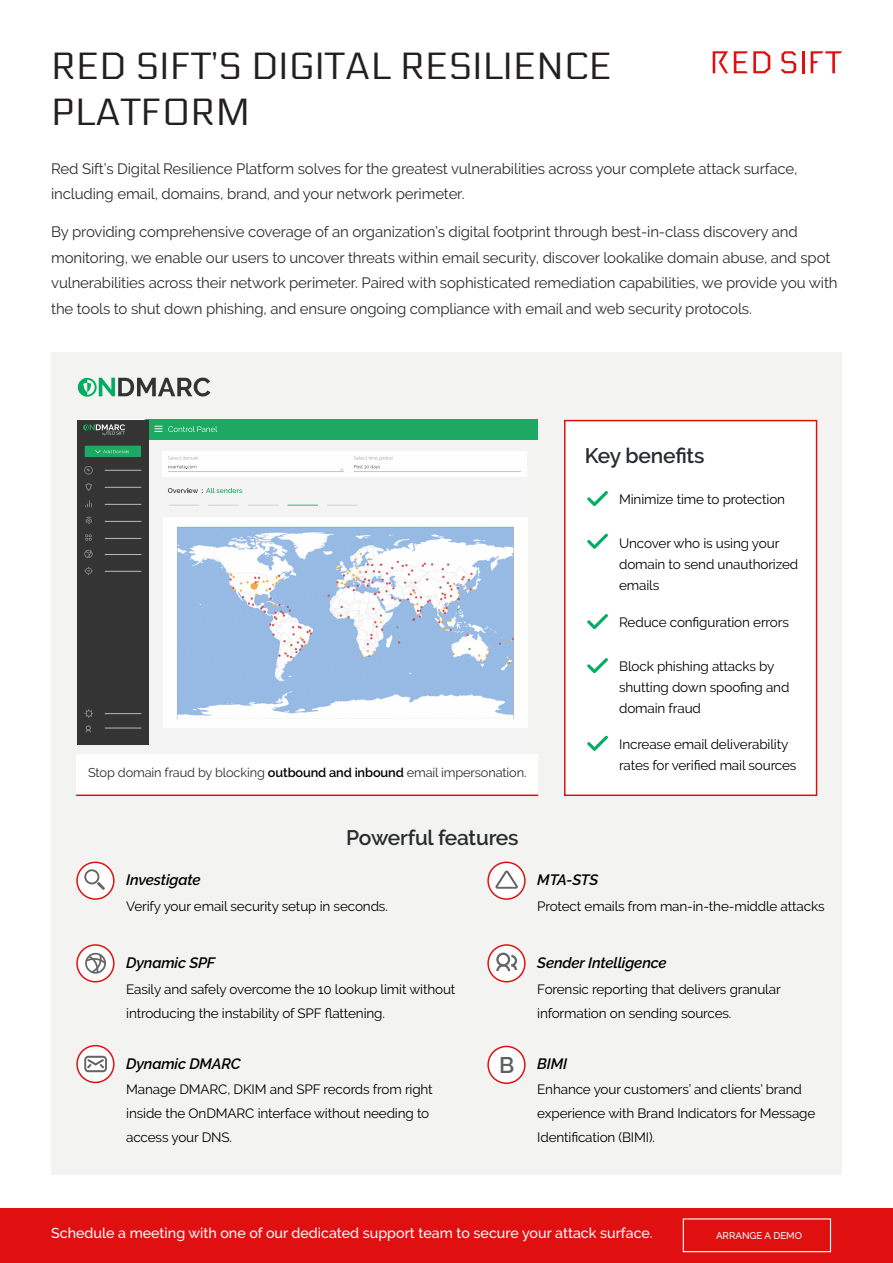
<style>
.page{position:relative;width:893px;height:1263px;background:#fff}
.page>*{position:absolute;margin:0;border:0;box-sizing:border-box;transform-origin:0 0}
.t1{font:37.5px/46.5px "Electrolize";color:#231f20}
.t2{font:600 22.5px "Raleway";color:#5d6161}
.Body_Copy{font:600 21px "Raleway";letter-spacing:-.01em;color:#292c2f}
.Body_Copy-2{font:15px/25.5px "Raleway";letter-spacing:-.01em;color:#292c2f}
.Body_Copy-3{font:italic 600 15px "Raleway";letter-spacing:-.01em;color:#000001}
.t3{font:500 14.25px "Raleway";color:#fff}
.Body_Copy-4{font:13.5px/24px "Raleway";letter-spacing:-.01em;color:#000001}
.Body_Copy-5{font:12.75px "Raleway";letter-spacing:-.01em;color:#292c2f}
.t4{font:500 9.75px "Raleway";color:#fff}
.s1{font-weight:600;color:#000001}
</style>
<div class="page">
<div style="left:0;top:1209px;width:893px;height:54px;background:#e11010"></div>
<div style="left:683px;top:1218px;width:148px;height:34px;border:1px solid #fff"></div>
<div style="left:51px;top:352px;width:791px;height:822px;background:#f3f3f1"></div>
<div style="left:145px;top:419px;width:392px;height:21px;background:#1da961"></div>
<svg style="left:154px;top:426px;width:63px;height:6px"></svg>
<div style="left:77px;top:420px;width:72px;height:324px;background:#343434"></div>
<svg style="left:84px;top:466px;width:9px;height:8px"></svg>
<svg style="left:84px;top:567px;width:9px;height:8px"></svg>
<svg style="left:85px;top:534px;width:7px;height:7px"></svg>
<svg style="left:84px;top:550px;width:9px;height:8px"></svg>
<svg style="left:86px;top:517px;width:6px;height:7px"></svg>
<svg style="left:86px;top:725px;width:5px;height:7px"></svg>
<svg style="left:85px;top:500px;width:7px;height:7px"></svg>
<svg style="left:85px;top:709px;width:8px;height:9px"></svg>
<svg style="left:86px;top:483px;width:6px;height:8px"></svg>
<hr style="left:105px;top:470px;width:36px;height:1px;background:#cccbcb">
<hr style="left:105px;top:487px;width:36px;height:1px;background:#cccbcb">
<hr style="left:105px;top:504px;width:36px;height:1px;background:#cccbcb">
<hr style="left:105px;top:521px;width:36px;height:1px;background:#cccbcb">
<hr style="left:105px;top:538px;width:36px;height:1px;background:#cccbcb">
<hr style="left:105px;top:554px;width:36px;height:1px;background:#cccbcb">
<hr style="left:105px;top:571px;width:36px;height:1px;background:#cccbcb">
<hr style="left:105px;top:713px;width:36px;height:1px;background:#cccbcb">
<hr style="left:105px;top:728px;width:36px;height:1px;background:#cccbcb">
<div style="left:85px;top:446px;width:56px;height:11px;background:#1da961"></div>
<svg style="left:95px;top:450px;width:34px;height:3px"></svg>
<div style="left:163px;top:452px;width:364px;height:25px;background:#fefefe"></div>
<div style="left:163px;top:517px;width:364px;height:211px;background:#fefefe"></div>
<svg style="left:83px;top:424px;width:42px;height:11px"></svg>
<img style="left:177px;top:526px;width:336px;height:192px">
<svg style="left:168px;top:456px;width:30px;height:13px"></svg>
<svg style="left:354px;top:456px;width:38px;height:13px"></svg>
<hr style="left:168px;top:472px;width:176px;height:1px;background:#c9c8c8">
<hr style="left:354px;top:472px;width:166px;height:1px;background:#c9c8c8">
<svg style="left:168px;top:488px;width:74px;height:5px"></svg>
<hr style="left:169px;top:505px;width:30px;height:1px;background:#cccbcb">
<hr style="left:208px;top:505px;width:31px;height:1px;background:#cccbcb">
<hr style="left:248px;top:505px;width:30px;height:1px;background:#cccbcb">
<hr style="left:287px;top:505px;width:31px;height:1px;background:#1da961">
<hr style="left:327px;top:505px;width:31px;height:1px;background:#cccbcb">
<div style="left:76px;top:754px;width:462px;height:41px;background:#fff"></div>
<hr style="left:76px;top:794px;width:462px;height:2px;background:#e11010">
<svg style="left:78px;top:378px;width:132px;height:19px"></svg>
<div style="left:564px;top:420px;width:253px;height:376px;background:#fff;border:2px solid #e11010"></div>
<svg style="left:587px;top:491px;width:21px;height:15px"></svg>
<svg style="left:587px;top:533px;width:21px;height:16px"></svg>
<svg style="left:587px;top:614px;width:21px;height:15px"></svg>
<svg style="left:587px;top:658px;width:21px;height:15px"></svg>
<svg style="left:587px;top:736px;width:21px;height:15px"></svg>
<svg style="left:77px;top:1046px;width:37px;height:36px"></svg>
<div style="left:76px;top:1045px;width:39px;height:38px;border:2px solid #e11010;border-radius:50%"></div>
<svg style="left:84px;top:1056px;width:23px;height:16px"></svg>
<div style="left:488px;top:1046px;width:37px;height:37px;background:#fff;border-radius:50%"></div>
<div style="left:487px;top:1046px;width:39px;height:38px;border:2px solid #e11010;border-radius:50%"></div>
<svg style="left:77px;top:945px;width:37px;height:37px"></svg>
<div style="left:76px;top:944px;width:39px;height:38px;border:2px solid #e11010;border-radius:50%"></div>
<svg style="left:85px;top:953px;width:23px;height:22px"></svg>
<div style="left:488px;top:945px;width:37px;height:37px;background:#fff;border-radius:50%"></div>
<div style="left:487px;top:944px;width:39px;height:38px;border:2px solid #e11010;border-radius:50%"></div>
<svg style="left:496px;top:952px;width:21px;height:19px"></svg>
<div style="left:77px;top:862px;width:37px;height:37px;background:#fff;border-radius:50%"></div>
<div style="left:76px;top:861px;width:39px;height:39px;border:2px solid #e11010;border-radius:50%"></div>
<div style="left:84px;top:869px;width:15px;height:15px;border:2px solid #666;border-radius:50%"></div>
<svg style="left:95px;top:880px;width:10px;height:10px"></svg>
<svg style="left:488px;top:862px;width:37px;height:37px"></svg>
<div style="left:487px;top:861px;width:39px;height:39px;border:2px solid #e11010;border-radius:50%"></div>
<svg style="left:495px;top:870px;width:23px;height:19px"></svg>
<svg style="left:713px;top:51px;width:15px;height:22px"></svg>
<svg style="left:734px;top:51px;width:36px;height:22px"></svg>
<svg style="left:781px;top:51px;width:15px;height:22px"></svg>
<hr style="left:802px;top:51px;width:2px;height:22px;background:#e11010">
<svg style="left:811px;top:51px;width:31px;height:22px"></svg>
<p class="t1" style="left:51px;top:44px;width:563px">RED SIFT’S DIGITAL RESILIENCE<br>PLATFORM</p>
<p class="Body_Copy-2" style="left:51px;top:156px;width:748px">Red Sift’s Digital Resilience Platform solves for the greatest vulnerabilities across your complete attack surface, including email, domains, brand, and your network perimeter.</p>
<p class="Body_Copy-2" style="left:51px;top:219px;width:788px">By providing comprehensive coverage of an organization’s digital footprint through best-in-class discovery and monitoring, we enable our users to uncover threats within email security, discover lookalike domain abuse, and spot vulnerabilities across their network perimeter. Paired with sophisticated remediation capabilities, we provide you with the tools to shut down phishing, and ensure ongoing compliance with email and web security protocols.</p>
<p class="Body_Copy-5" style="left:88px;top:765px;width:440px">Stop domain fraud by blocking <span class="s1">outbound and inbound</span> email impersonation.</p>
<p class="Body_Copy" style="left:585px;top:444px;width:121px">Key benefits</p>
<p class="Body_Copy-4" style="left:619px;top:487px;width:168px">Minimize time to protection</p>
<p class="Body_Copy-4" style="left:619px;top:532px;width:181px;line-height:21px">Uncover who is using your domain to send unauthorized emails</p>
<p class="Body_Copy-4" style="left:619px;top:611px;width:171px">Reduce configuration errors</p>
<p class="Body_Copy-4" style="left:619px;top:655px;width:172px;line-height:21px">Block phishing attacks by shutting down spoofing and domain fraud</p>
<p class="Body_Copy-4" style="left:619px;top:734px;width:179px;line-height:21px">Increase email deliverability rates for verified mail sources</p>
<p class="Body_Copy" style="left:346px;top:826px;width:174px">Powerful features</p>
<p class="Body_Copy-3" style="left:126px;top:871px;width:76px">Investigate</p>
<p class="Body_Copy-4" style="left:126px;top:894px;width:263px">Verify your email security setup in seconds.</p>
<p class="Body_Copy-3" style="left:126px;top:954px;width:91px">Dynamic SPF</p>
<p class="Body_Copy-4" style="left:126px;top:977px;width:331px">Easily and safely overcome the 10 lookup limit without introducing the instability of SPF flattening.</p>
<p class="Body_Copy-3" style="left:126px;top:1055px;width:116px">Dynamic DMARC</p>
<p class="Body_Copy-4" style="left:126px;top:1077px;width:308px">Manage DMARC, DKIM and SPF records from right inside the OnDMARC interface without needing to access your DNS.</p>
<p class="t2" style="left:499px;top:1052px;width:17px">B</p>
<p class="Body_Copy-3" style="left:537px;top:871px;width:63px">MTA-STS</p>
<p class="Body_Copy-4" style="left:537px;top:894px;width:289px">Protect emails from man-in-the-middle attacks</p>
<p class="Body_Copy-3" style="left:537px;top:954px;width:131px">Sender Intelligence</p>
<p class="Body_Copy-4" style="left:537px;top:977px;width:245px">Forensic reporting that delivers granular information on sending sources.</p>
<p class="Body_Copy-3" style="left:537px;top:1055px;width:31px">BIMI</p>
<p class="Body_Copy-4" style="left:537px;top:1077px;width:280px">Enhance your customers’ and clients’ brand experience with Brand Indicators for Message<br>Identification (BIMI).</p>
<p class="t3" style="left:51px;top:1225px;width:603px">Schedule a meeting with one of our dedicated support team to secure your attack surface.</p>
<p class="t4" style="left:716px;top:1230px;width:88px">ARRANGE A DEMO</p>
</div>
